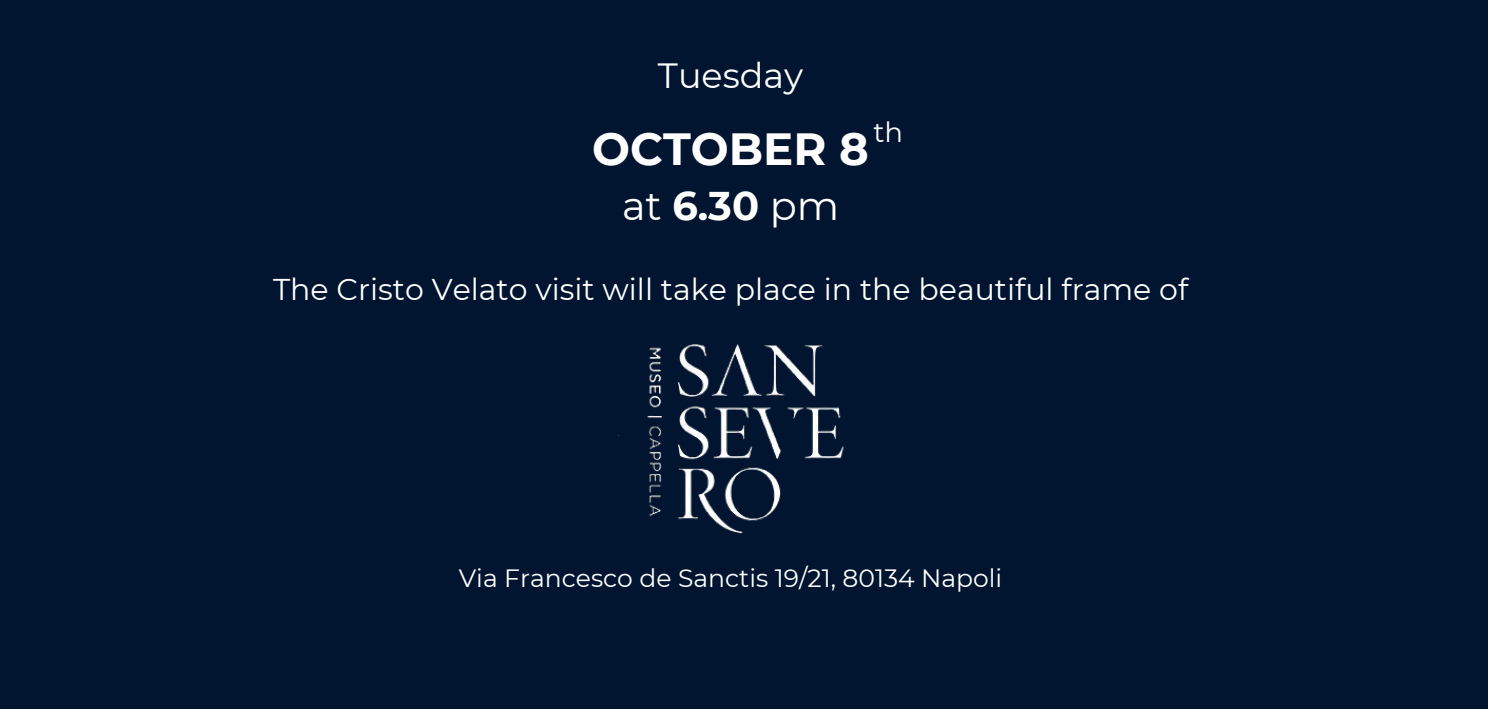
<style>
.page{position:relative;width:1489px;height:709px;background:#fff}
.page>*{position:absolute;margin:0;border:0;box-sizing:border-box;transform-origin:0 0}
.t1{font:700 45px "Montserrat";color:#fff}
.t2{font:40px "Montserrat";color:#fff}
.t3{font:35px "Montserrat";color:#fff}
.t4{font:30px "Montserrat";color:#fff}
.t5{font:27.5px "Montserrat";color:#fff}
.t6{font:25px "Montserrat";color:#fff}
.s1{font-weight:700}
</style>
<div class="page">
<div style="left:0;top:1px;width:1488px;height:708px;background:#011530"></div>
<img style="left:647px;top:344px;width:197px;height:190px">
<p class="t3" style="left:658px;top:51px;width:147px">Tuesday</p>
<h1 class="t1" style="left:592px;top:116px;width:278px">OCTOBER 8</h1>
<p class="t5" style="left:873px;top:113px;width:31px">th</p>
<h2 class="t2" style="left:622px;top:178px;width:219px">at <span class="s1">6.30</span> pm</h2>
<p class="t4" style="left:273px;top:269px;width:917px">The Cristo Velato visit will take place in the beautiful frame of</p>
<p class="t6" style="left:459px;top:561px;width:545px">Via Francesco de Sanctis 19/21, 80134 Napoli</p>
</div>
